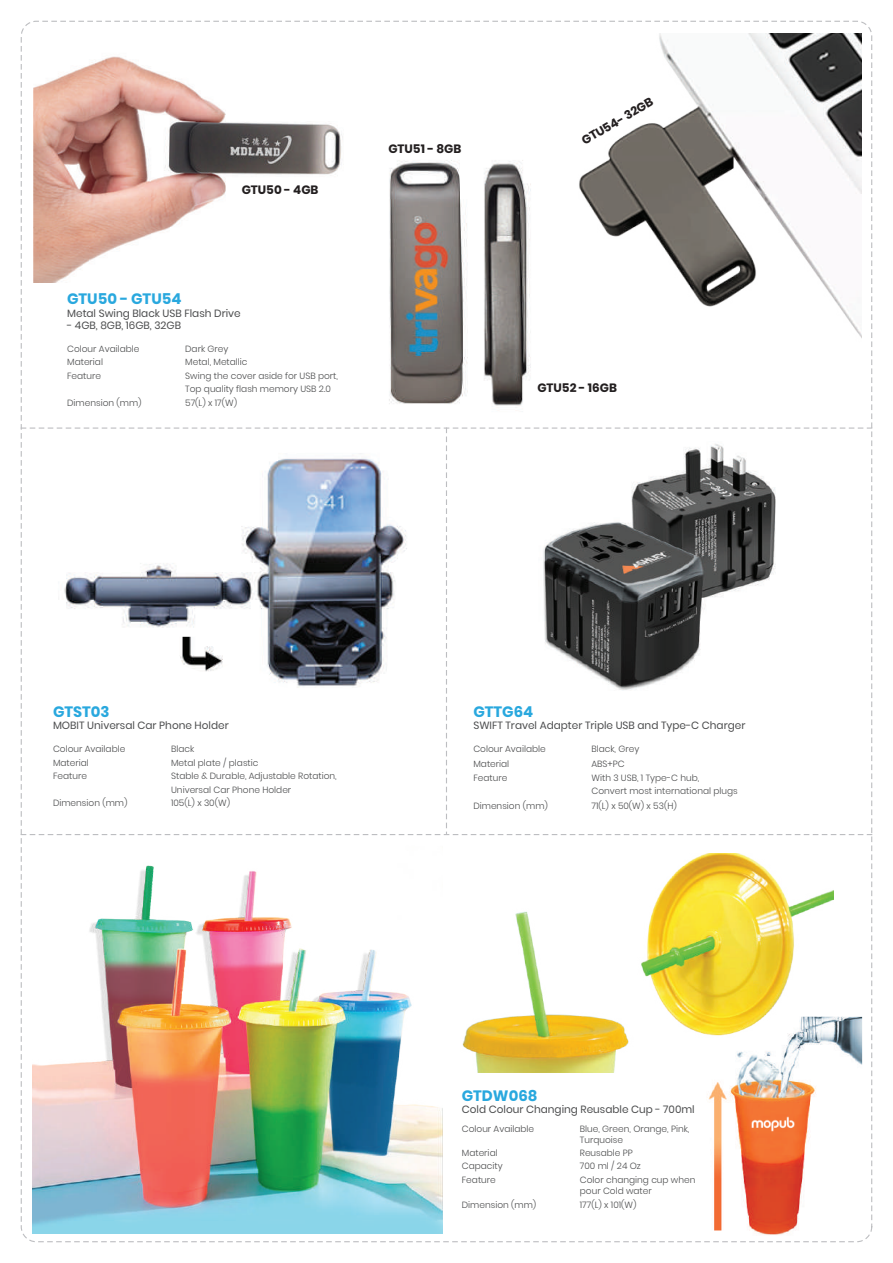
<style>
.page{position:relative;width:893px;height:1263px;background:#fff}
.page>*{position:absolute;margin:0;border:0;box-sizing:border-box;transform-origin:0 0}
.t1{font:700 15px "Poppins";color:#29a8de}
.t2{font:700 12px "Poppins";color:#231f20}
.t3{font:10.5px "Poppins";color:#4c4d4e}
.t4{font:300 9px/13.5px "Poppins";color:#4c4d4e}
</style>
<div class="page">
<svg style="left:21px;top:427px;width:851px;height:408px"></svg>
<img style="left:527px;top:442px;width:255px;height:255px">
<img style="left:58px;top:453px;width:353px;height:235px">
<img style="left:32px;top:823px;width:411px;height:411px">
<img style="left:707px;top:1017px;width:155px;height:218px">
<img style="left:432px;top:863px;width:188px;height:210px">
<img style="left:620px;top:854px;width:213px;height:213px">
<img style="left:752px;top:1116px;width:42px;height:16px">
<img style="left:33px;top:56px;width:310px;height:227px">
<img style="left:579px;top:33px;width:282px;height:304px">
<img style="left:389px;top:160px;width:142px;height:246px">
<h2 class="t2" style="left:242px;top:183px;width:78px">GTU50 - 4GB</h2>
<h1 class="t1" style="left:67px;top:290px;width:116px">GTU50 - GTU54</h1>
<p class="t3" style="left:67px;top:307px;width:175px">Metal Swing Black USB Flash Drive</p>
<p class="t3" style="left:67px;top:319px;width:115px">- 4GB, 8GB, 16GB, 32GB</p>
<p class="t4" style="left:67px;top:342px;width:74px">Colour Available<br>Material<br>Feature</p>
<p class="t4" style="left:67px;top:396px;width:76px">Dimension (mm)</p>
<p class="t4" style="left:185px;top:342px;width:154px">Dark Grey<br>Metal, Metallic<br>Swing the cover aside for USB port,<br>Top quality flash memory USB 2.0<br>57(L) x 17(W)</p>
<h2 class="t2" style="left:388px;top:142px;width:74px">GTU51 - 8GB</h2>
<h2 class="t2" style="left:579px;top:136px;width:82px;rotate:-31deg">GTU54- 32GB</h2>
<h2 class="t2" style="left:537px;top:380px;width:81px">GTU52 - 16GB</h2>
<h1 class="t1" style="left:53px;top:703px;width:58px">GTST03</h1>
<p class="t3" style="left:53px;top:719px;width:177px">MOBIT Universal Car Phone Holder</p>
<p class="t4" style="left:53px;top:742px;width:74px">Colour Available<br>Material<br>Feature</p>
<p class="t4" style="left:53px;top:796px;width:76px">Dimension (mm)</p>
<p class="t4" style="left:171px;top:742px;width:167px">Black<br>Metal plate / plastic<br>Stable &amp; Durable, Adjustable Rotation,<br>Universal Car Phone Holder<br>105(L) x 30(W)</p>
<h1 class="t1" style="left:473px;top:703px;width:61px">GTTG64</h1>
<p class="t3" style="left:473px;top:719px;width:273px">SWIFT Travel Adapter Triple USB and Type-C Charger</p>
<p class="t4" style="left:473px;top:742px;width:74px;line-height:15px">Colour Available<br>Material</p>
<p class="t4" style="left:473px;top:771px;width:35px">Feature</p>
<p class="t4" style="left:473px;top:799px;width:76px">Dimension (mm)</p>
<p class="t4" style="left:591px;top:742px;width:49px;line-height:15px">Black, Grey<br>ABS+PC</p>
<p class="t4" style="left:591px;top:771px;width:148px;line-height:12.8px">With 3 USB, 1 Type-C hub,<br>Convert most international plugs</p>
<p class="t4" style="left:591px;top:799px;width:87px">71(L) x 50(W) x 53(H)</p>
<h1 class="t1" style="left:462px;top:1087px;width:77px">GTDW068</h1>
<p class="t3" style="left:462px;top:1103px;width:234px">Cold Colour Changing Reusable Cup - 700ml</p>
<p class="t4" style="left:462px;top:1122px;width:74px">Colour Available</p>
<p class="t4" style="left:462px;top:1146px;width:42px">Material<br>Capacity<br>Feature</p>
<p class="t4" style="left:462px;top:1198px;width:76px">Dimension (mm)</p>
<p class="t4" style="left:580px;top:1123px;width:111px;line-height:10.8px">Blue, Green, Orange, Pink,<br>Turquoise</p>
<p class="t4" style="left:580px;top:1146px;width:117px">Reusable PP<br>700 ml / 24 Oz<br>Color changing cup when</p>
<p class="t4" style="left:580px;top:1183px;width:73px;line-height:14.7px">pour Cold water<br>177(L) x 101(W)</p>
</div>
